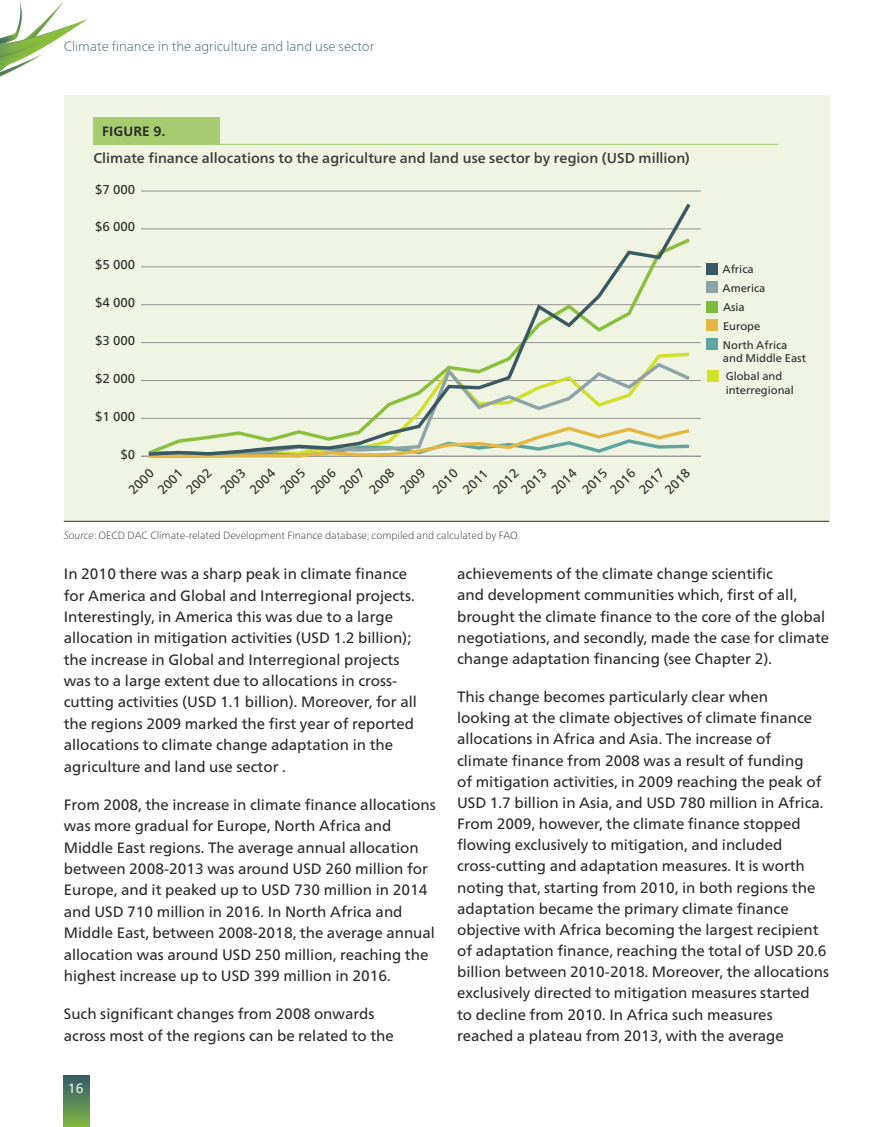
<style>
.page{position:relative;width:893px;height:1127px;background:#fff}
.page>*{position:absolute;margin:0;border:0;box-sizing:border-box;transform-origin:0 0}
.t1{font:15px/21.1px "Frutiger Neue LTCYR";color:#292929}
.t2{font:500 14.25px "Frutiger Neue LTCYR";letter-spacing:.005em;color:#393939}
.t3{font:100 13.5px "Frutiger Neue LTCYR";color:#395862}
.t4{font:700 13.5px "Frutiger Neue LTCYR";letter-spacing:.015em;color:#292929}
.t5{font:13.5px "Frutiger Neue LTCYR";color:#fff}
.t6{font:12.9px/21.5px "Frutiger Neue LTCYR";color:#292929}
.t7{font:11.1px/13.4px "Frutiger Neue LTCYR";color:#292929}
.t8{font:100 10.5px "Frutiger Neue LTCYR";color:#292929}
.s1{font-style:italic}
</style>
<div class="page">
<div style="left:64px;top:1075px;width:25px;height:52px;background:linear-gradient(to bottom,#32596a,#82b644)"></div>
<svg style="left:0;top:0;width:88px;height:77px"></svg>
<div style="left:64px;top:95px;width:765px;height:426px;background:#eff5e2"></div>
<div style="left:94px;top:117px;width:126px;height:28px;background:#a6cc6f"></div>
<hr style="left:174px;top:144px;width:604px;height:1px;background:#a6cc6f">
<hr style="left:141px;top:456px;width:560px;height:1px;background:#939393">
<hr style="left:141px;top:418px;width:560px;height:1px;background:#939393">
<hr style="left:141px;top:380px;width:560px;height:1px;background:#939393">
<hr style="left:141px;top:342px;width:560px;height:1px;background:#939393">
<hr style="left:141px;top:304px;width:560px;height:1px;background:#939393">
<hr style="left:141px;top:266px;width:560px;height:1px;background:#939393">
<hr style="left:141px;top:228px;width:560px;height:1px;background:#939393">
<hr style="left:141px;top:191px;width:560px;height:1px;background:#939393">
<svg style="left:145px;top:203px;width:549px;height:255px"></svg>
<div style="left:707px;top:339px;width:11px;height:11px;background:#5fa39d"></div>
<div style="left:707px;top:301px;width:11px;height:12px;background:#81bb3d"></div>
<div style="left:707px;top:263px;width:11px;height:11px;background:#395861"></div>
<div style="left:707px;top:370px;width:11px;height:12px;background:#d1e02b"></div>
<div style="left:707px;top:320px;width:11px;height:11px;background:#e4b745"></div>
<div style="left:707px;top:282px;width:11px;height:11px;background:#8ca4a8"></div>
<hr style="left:64px;top:521px;width:765px;height:1px;background:#292929">
<p class="t3" style="left:64px;top:38px;width:312px">Climate finance in the agriculture and land use sector</p>
<p class="t4" style="left:102px;top:123px;width:64px">FIGURE 9.</p>
<p class="t2" style="left:93px;top:150px;width:598px">Climate finance allocations to the agriculture and land use sector by region (USD million)</p>
<p class="t6" style="left:95px;top:178px;width:42px">$7 000</p>
<p class="t6" style="left:95px;top:216px;width:42px">$6 000</p>
<p class="t6" style="left:95px;top:254px;width:42px">$5 000</p>
<p class="t6" style="left:95px;top:292px;width:42px">$4 000</p>
<p class="t6" style="left:95px;top:330px;width:42px">$3 000</p>
<p class="t6" style="left:95px;top:368px;width:42px">$2 000</p>
<p class="t6" style="left:95px;top:405px;width:42px">$1 000</p>
<p class="t6" style="left:121px;top:443px;width:16px">$0</p>
<p class="t6" style="left:123px;top:484px;width:31px;rotate:-45deg">2000</p>
<p class="t6" style="left:152px;top:484px;width:31px;rotate:-45deg">2001</p>
<p class="t6" style="left:181px;top:484px;width:31px;rotate:-45deg">2002</p>
<p class="t6" style="left:215px;top:484px;width:31px;rotate:-45deg">2003</p>
<p class="t6" style="left:244px;top:484px;width:31px;rotate:-45deg">2004</p>
<p class="t6" style="left:275px;top:484px;width:31px;rotate:-45deg">2005</p>
<p class="t6" style="left:305px;top:484px;width:31px;rotate:-45deg">2006</p>
<p class="t6" style="left:334px;top:484px;width:31px;rotate:-45deg">2007</p>
<p class="t6" style="left:364px;top:484px;width:31px;rotate:-45deg">2008</p>
<p class="t6" style="left:395px;top:484px;width:31px;rotate:-45deg">2009</p>
<p class="t6" style="left:427px;top:484px;width:31px;rotate:-45deg">2010</p>
<p class="t6" style="left:473px;top:469px;width:31px;text-indent:-21px;rotate:-45deg">2011<br>2012</p>
<p class="t6" style="left:516px;top:484px;width:31px;rotate:-45deg">2013</p>
<p class="t6" style="left:546px;top:484px;width:31px;rotate:-45deg">2014</p>
<p class="t6" style="left:577px;top:484px;width:31px;rotate:-45deg">2015</p>
<p class="t6" style="left:619px;top:470px;width:31px;line-height:20.5px;text-indent:-21px;rotate:-45deg">2016<br>2017</p>
<p class="t6" style="left:659px;top:484px;width:31px;rotate:-45deg">2018</p>
<p class="t8" style="left:64px;top:528px;width:458px"><span class="s1">Source</span>: OECD DAC Climate-related Development Finance database; compiled and calculated by FAO.</p>
<p class="t7" style="left:723px;top:262px;width:33px">Africa</p>
<p class="t7" style="left:723px;top:301px;width:23px">Asia</p>
<p class="t7" style="left:723px;top:338px;width:85px">North Africa and Middle East</p>
<p class="t7" style="left:723px;top:281px;width:44px">America</p>
<p class="t7" style="left:723px;top:319px;width:39px">Europe</p>
<p class="t7" style="left:726px;top:370px;width:70px">Global and interregional</p>
<p class="t1" style="left:64px;top:563px;width:355px">In 2010 there was a sharp peak in climate finance for America and Global and Interregional projects.<br>Interestingly, in America this was due to a large allocation in mitigation activities (USD 1.2 billion); the increase in Global and Interregional projects was to a large extent due to allocations in cross&shy;cutting activities (USD 1.1 billion). Moreover, for all the regions 2009 marked the first year of reported allocations to climate change adaptation in the agriculture and land use sector .</p>
<p class="t1" style="left:64px;top:794px;width:373px">From 2008, the increase in climate finance allocations was more gradual for Europe, North Africa and Middle East regions. The average annual allocation between 2008-2013 was around USD 260 million for Europe, and it peaked up to USD 730 million in 2014 and USD 710 million in 2016. In North Africa and Middle East, between 2008-2018, the average annual allocation was around USD 250 million, reaching the highest increase up to USD 399 million in 2016.</p>
<p class="t1" style="left:64px;top:1003px;width:332px">Such significant changes from 2008 onwards across most of the regions can be related to the</p>
<p class="t5" style="left:68px;top:1080px;width:17px">16</p>
<p class="t1" style="left:457px;top:563px;width:374px">achievements of the climate change scientific<br>and development communities which, first of all, brought the climate finance to the core of the global negotiations, and secondly, made the case for climate change adaptation financing (see Chapter 2).</p>
<p class="t1" style="left:457px;top:686px;width:374px">This change becomes particularly clear when<br>looking at the climate objectives of climate finance allocations in Africa and Asia. The increase of<br>climate finance from 2008 was a result of funding<br>of mitigation activities, in 2009 reaching the peak of USD 1.7 billion in Asia, and USD 780 million in Africa.<br>From 2009, however, the climate finance stopped flowing exclusively to mitigation, and included cross-cutting and adaptation measures. It is worth noting that, starting from 2010, in both regions the adaptation became the primary climate finance objective with Africa becoming the largest recipient of adaptation finance, reaching the total of USD 20.6 billion between 2010-2018. Moreover, the allocations exclusively directed to mitigation measures started<br>to decline from 2010. In Africa such measures reached a plateau from 2013, with the average</p>
</div>
